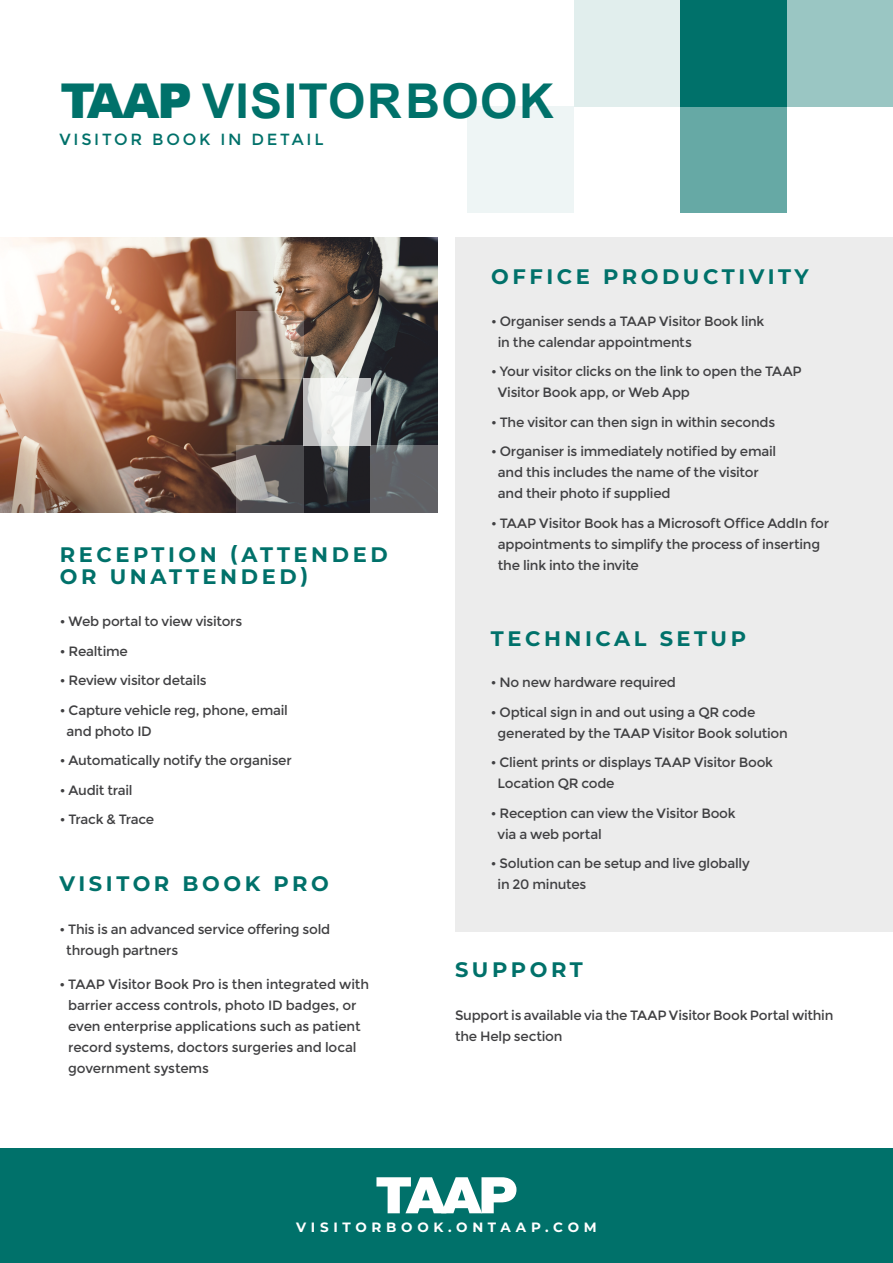
<style>
.page{position:relative;width:893px;height:1263px;background:#fff}
.page>*{position:absolute;margin:0;border:0;box-sizing:border-box;transform-origin:0 0}
.t1{font:700 48px "Arial";letter-spacing:.03em;color:#00716a}
.t2{font:700 21px/22.5px "Montserrat";letter-spacing:.17em;color:#00716a}
.t3{font:16.2px "Montserrat";letter-spacing:.17em;color:#00716a}
.t4{font:13.5px/21px "Montserrat";letter-spacing:-.02em;color:#404042}
.t5{font:700 13.5px "Montserrat";letter-spacing:.35em;color:#fff}
.s1{font-weight:900}
</style>
<div class="page">
<div style="left:455px;top:237px;width:438px;height:694px;background:#ececec"></div>
<div style="left:0;top:1149px;width:893px;height:114px;background:#00716a"></div>
<div style="left:787px;top:0;width:106px;height:106px;background:#9ac6c3"></div>
<div style="left:680px;top:106px;width:106px;height:107px;background:#66a9a5"></div>
<div style="left:680px;top:0;width:106px;height:106px;background:#00716a"></div>
<div style="left:574px;top:0;width:106px;height:106px;background:#e1eeed"></div>
<div style="left:468px;top:106px;width:106px;height:107px;background:#eef5f5"></div>
<img style="left:0;top:237px;width:438px;height:275px">
<div style="left:371px;top:445px;width:67px;height:67px;background:#616165"></div>
<svg style="left:304px;top:378px;width:67px;height:67px"></svg>
<svg style="left:236px;top:311px;width:67px;height:67px;background:#a99587"></svg>
<svg style="left:237px;top:445px;width:67px;height:67px;background:#6e6c6c"></svg>
<svg style="left:376px;top:1177px;width:140px;height:36px"></svg>
<h1 class="t1" style="left:60px;top:68px;width:495px"><span class="s1">TAAP</span> VISITOR BOOK</h1>
<p class="t3" style="left:60px;top:130px;width:265px">VISITOR BOOK IN DETAIL</p>
<h2 class="t2" style="left:60px;top:542px;width:329px">RECEPTION (ATTENDED<br>OR UNATTENDED)</h2>
<p class="t4" style="left:60px;top:611px;width:184px">• Web portal to view visitors</p>
<p class="t4" style="left:60px;top:640px;width:70px">• Realtime</p>
<p class="t4" style="left:60px;top:670px;width:148px">• Review visitor details</p>
<p class="t4" style="left:67px;top:699px;width:223px;text-indent:-7px">• Capture vehicle reg, phone, email and photo ID</p>
<p class="t4" style="left:60px;top:750px;width:233px">• Automatically notify the organiser</p>
<p class="t4" style="left:60px;top:779px;width:74px">• Audit trail</p>
<p class="t4" style="left:60px;top:809px;width:96px">• Track &amp; Trace</p>
<h2 class="t2" style="left:60px;top:871px;width:271px">VISITOR BOOK PRO</h2>
<p class="t4" style="left:66px;top:919px;width:265px;text-indent:-7px">• This is an advanced service offering sold through partners</p>
<p class="t4" style="left:68px;top:973px;width:302px;text-indent:-9px">• TAAP Visitor Book Pro is then integrated with barrier access controls, photo ID badges, or even enterprise applications such as patient record systems, doctors surgeries and local government systems</p>
<h2 class="t2" style="left:491px;top:264px;width:319px">OFFICE PRODUCTIVITY</h2>
<p class="t4" style="left:498px;top:311px;width:268px;text-indent:-7px">• Organiser sends a TAAP Visitor Book link in the calendar appointments</p>
<p class="t4" style="left:498px;top:361px;width:305px;text-indent:-7px">• Your visitor clicks on the link to open the TAAP<br>Visitor Book app, or Web App</p>
<p class="t4" style="left:491px;top:412px;width:286px">• The visitor can then sign in within seconds</p>
<p class="t4" style="left:498px;top:441px;width:280px;text-indent:-7px">• Organiser is immediately notified by email and this includes the name of the visitor and their photo if supplied</p>
<p class="t4" style="left:498px;top:513px;width:333px;text-indent:-7px">• TAAP Visitor Book has a Microsoft Office AddIn for appointments to simplify the process of inserting the link into the invite</p>
<h2 class="t2" style="left:491px;top:626px;width:257px">TECHNICAL SETUP</h2>
<p class="t4" style="left:491px;top:672px;width:187px">• No new hardware required</p>
<p class="t4" style="left:498px;top:702px;width:292px;text-indent:-7px">• Optical sign in and out using a QR code generated by the TAAP Visitor Book solution</p>
<p class="t4" style="left:498px;top:752px;width:277px;text-indent:-7px">• Client prints or displays TAAP Visitor Book<br>Location QR code</p>
<p class="t4" style="left:498px;top:803px;width:240px;text-indent:-7px">• Reception can view the Visitor Book via a web portal</p>
<p class="t4" style="left:498px;top:853px;width:254px;text-indent:-7px">• Solution can be setup and live globally in 20 minutes</p>
<h2 class="t2" style="left:455px;top:957px;width:129px">SUPPORT</h2>
<p class="t4" style="left:455px;top:1004px;width:380px">Support is available via the TAAP Visitor Book Portal within the Help section</p>
<p class="t5" style="left:296px;top:1217px;width:302px">VISITORBOOK.ONTAAP.COM</p>
</div>
